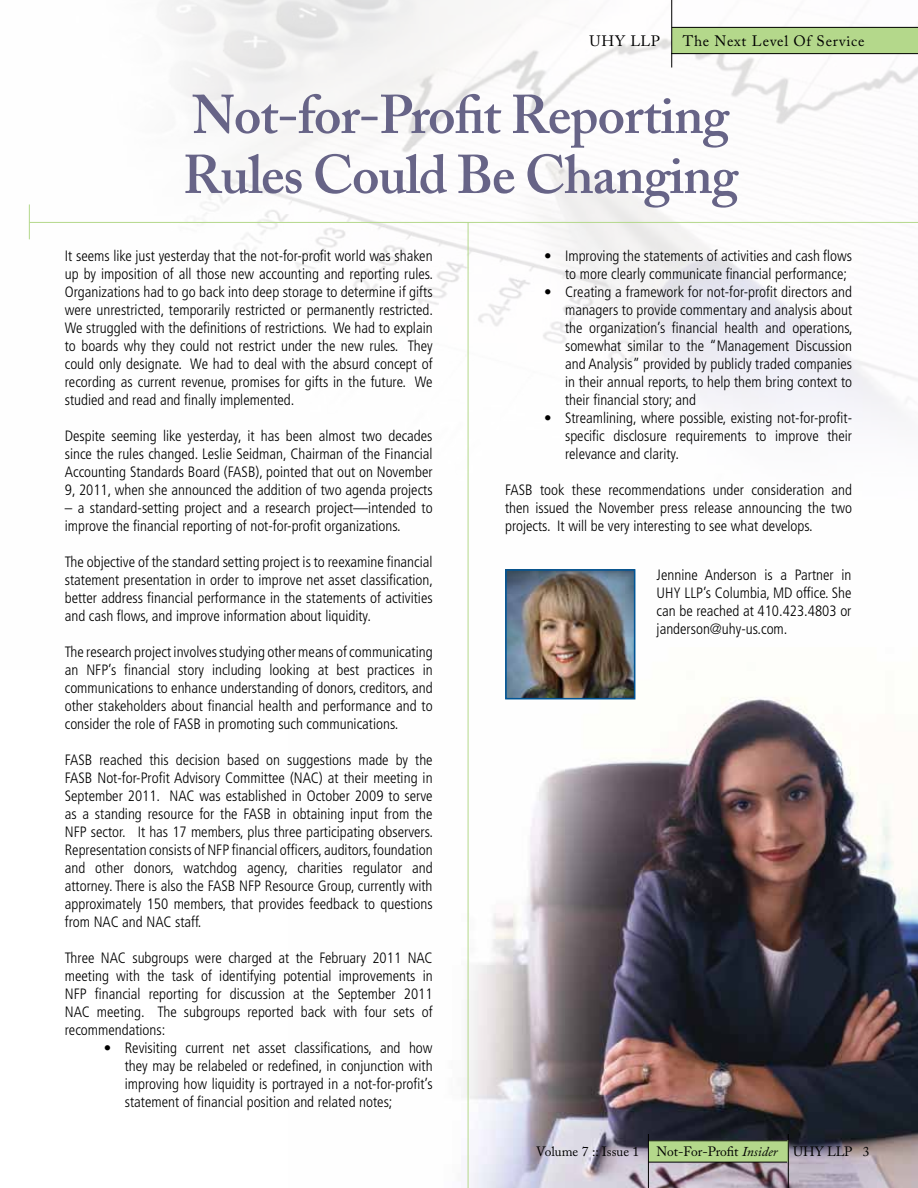
<style>
.page{position:relative;width:918px;height:1188px;background:#fff}
.page>*{position:absolute;margin:0;border:0;box-sizing:border-box;transform-origin:0 0}
.t1{font:600 54px/60px "Adobe Caslon Pro";letter-spacing:-.02em;color:#676487}
.t2{font:300 condensed 15px/18px "Frutiger";color:#000;text-align:justify}
.t3{font:15px "Adobe Caslon Pro";letter-spacing:.05em;color:#000}
.t4{font:13.5px "Adobe Caslon Pro";color:#000}
.s1{font-style:italic}
</style>
<div class="page">
<img style="left:466px;top:670px;width:452px;height:518px">
<img style="left:28px;top:0;width:890px;height:670px">
<div style="left:672px;top:27px;width:246px;height:27px;background:#b4d88b"></div>
<hr style="left:671px;top:0;width:1px;height:68px;background:#000">
<hr style="left:672px;top:27px;width:246px;height:1px;background:#000">
<hr style="left:671px;top:53px;width:247px;height:1px;background:#000">
<div style="left:648px;top:1141px;width:140px;height:21px;background:#b4d88b"></div>
<hr style="left:648px;top:1134px;width:1px;height:54px;background:#000">
<hr style="left:788px;top:1134px;width:1px;height:54px;background:#000">
<hr style="left:648px;top:1140px;width:140px;height:1px;background:#000">
<hr style="left:648px;top:1162px;width:139px;height:1px;background:#000">
<hr style="left:468px;top:222px;width:1px;height:966px;background:#b4d88b">
<hr style="left:29px;top:222px;width:889px;height:1px;background:#b4d88b">
<hr style="left:29px;top:204px;width:1px;height:35px;background:#b4d88b">
<img style="left:508px;top:572px;width:124px;height:124px">
<div style="left:505px;top:569px;width:130px;height:130px;border:2px solid #005596"></div>
<p class="t3" style="left:590px;top:32px;width:72px">UHY LLP</p>
<p class="t3" style="left:683px;top:32px;width:183px">The Next Level Of Service</p>
<h1 class="t1" style="left:183px;top:84px;width:557px">Not-for-Profit Reporting<br>Rules Could Be Changing</h1>
<p class="t2" style="left:65px;top:247px;width:370px">It seems like just yesterday that the not-for-profit world was shaken up by imposition of all those new accounting and reporting rules.<br>Organizations had to go back into deep storage to determine if gifts were unrestricted, temporarily restricted or permanently restricted.<br>We struggled with the definitions of restrictions. We had to explain to boards why they could not restrict under the new rules. They could only designate. We had to deal with the absurd concept of recording as current revenue, promises for gifts in the future. We studied and read and finally implemented.</p>
<p class="t2" style="left:65px;top:427px;width:369px">Despite seeming like yesterday, it has been almost two decades since the rules changed. Leslie Seidman, Chairman of the Financial Accounting Standards Board (FASB), pointed that out on November 9, 2011, when she announced the addition of two agenda projects</p>
<p class="t2" style="left:65px;top:499px;width:369px">– a standard-setting project and a research project—intended to improve the financial reporting of not-for-profit organizations.</p>
<p class="t2" style="left:65px;top:553px;width:370px">The objective of the standard setting project is to reexamine financial statement presentation in order to improve net asset classification, better address financial performance in the statements of activities and cash flows, and improve information about liquidity.</p>
<p class="t2" style="left:65px;top:643px;width:369px">The research project involves studying other means of communicating an NFP’s financial story including looking at best practices in communications to enhance understanding of donors, creditors, and other stakeholders about financial health and performance and to consider the role of FASB in promoting such communications.</p>
<p class="t2" style="left:65px;top:751px;width:370px">FASB reached this decision based on suggestions made by the FASB Not-for-Profit Advisory Committee (NAC) at their meeting in September 2011. NAC was established in October 2009 to serve as a standing resource for the FASB in obtaining input from the NFP sector. It has 17 members, plus three participating observers.<br>Representation consists of NFP financial officers, auditors, foundation and other donors, watchdog agency, charities regulator and attorney. There is also the FASB NFP Resource Group, currently with approximately 150 members, that provides feedback to questions from NAC and NAC staff.</p>
<p class="t2" style="left:65px;top:949px;width:369px">Three NAC subgroups were charged at the February 2011 NAC meeting with the task of identifying potential improvements in NFP financial reporting for discussion at the September 2011<br>NAC meeting. The subgroups reported back with four sets of recommendations:</p>
<p class="t2" style="left:125px;top:1039px;width:309px;text-indent:-21px">• Revisiting current net asset classifications, and how they may be relabeled or redefined, in conjunction with improving how liquidity is portrayed in a not-for-profit’s statement of financial position and related notes;</p>
<p class="t2" style="left:565px;top:247px;width:289px;text-indent:-21px">• Improving the statements of activities and cash flows to more clearly communicate financial performance;</p>
<p class="t2" style="left:565px;top:283px;width:289px;text-indent:-21px">• Creating a framework for not-for-profit directors and managers to provide commentary and analysis about the organization’s financial health and operations, somewhat similar to the “Management Discussion and Analysis” provided by publicly traded companies in their annual reports, to help them bring context to their financial story; and</p>
<p class="t2" style="left:565px;top:409px;width:289px;text-indent:-21px">• Streamlining, where possible, existing not-for-profit&shy;specific disclosure requirements to improve their relevance and clarity.</p>
<p class="t2" style="left:505px;top:481px;width:349px">FASB took these recommendations under consideration and then issued the November press release announcing the two projects. It will be very interesting to see what develops.</p>
<p class="t2" style="left:657px;top:566px;width:196px">Jennine Anderson is a Partner in UHY LLP’s Columbia, MD office. She can be reached at 410.423.4803 or janderson@uhy-us.com.</p>
<p class="t4" style="left:536px;top:1143px;width:104px">Volume 7 :: Issue 1</p>
<p class="t4" style="left:656px;top:1143px;width:215px">Not-For-Profit <span class="s1">Insider</span> UHY LLP 3</p>
</div>
